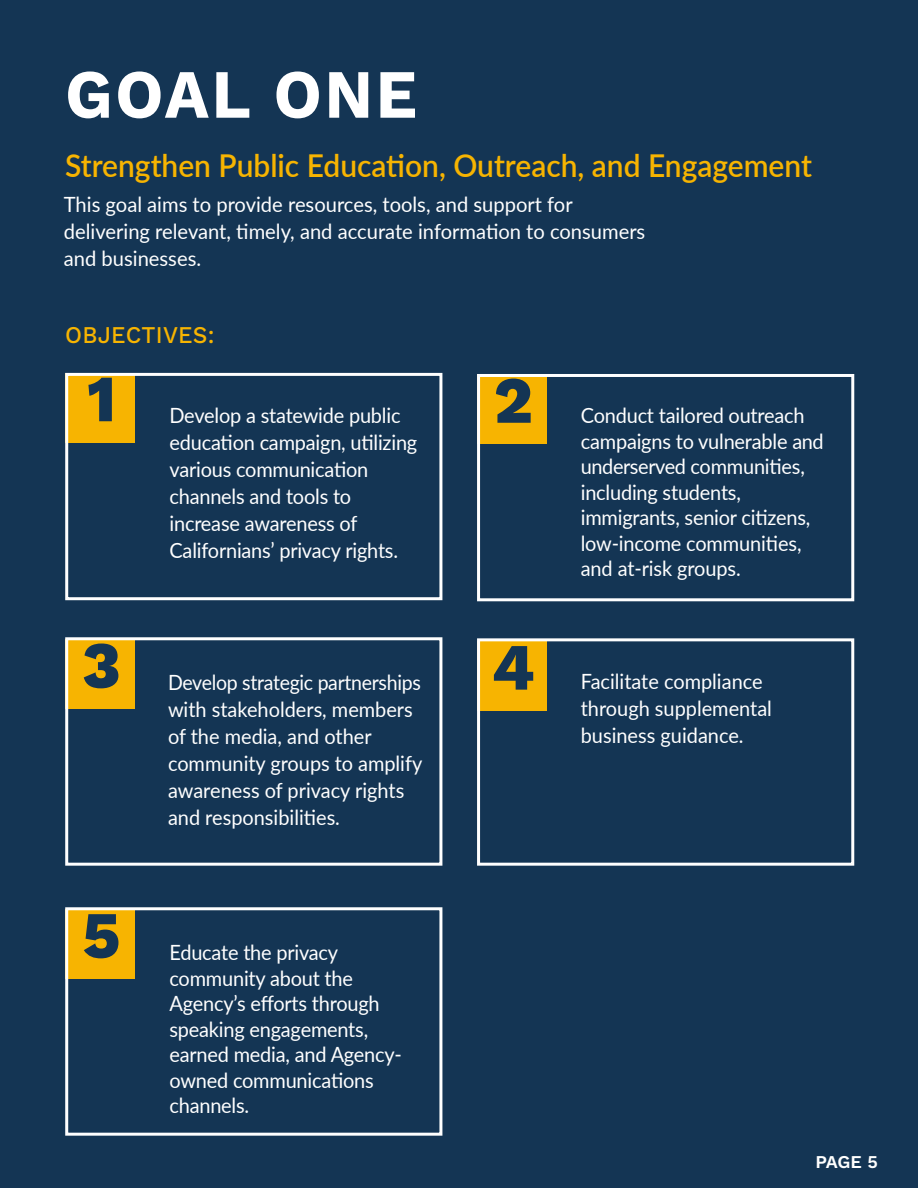
<style>
.page{position:relative;width:918px;height:1188px;background:#143554}
.page>*{position:absolute;margin:0;border:0;box-sizing:border-box;transform-origin:0 0}
.t1{font:700 69px "Work Sans";letter-spacing:.04em;color:#fff;scale:.95 1}
.t2{font:800 66px "Work Sans";color:#143554}
.t3{font:600 31.5px "Lato";color:#f7b401;scale:.95 1}
.t4{font:500 24px "Work Sans";letter-spacing:.01em;color:#f7b401;scale:.95 1}
.t5{font:21px/25.5px "Lato";letter-spacing:-.01em;color:#fff;scale:.95 1}
.t6{font:21px/27px "Lato";letter-spacing:-.01em;color:#fff;scale:.93 1}
.t7{font:21px/27px "Lato";letter-spacing:-.01em;color:#fff;scale:.96 1}
.t8{font:600 18px "Work Sans";color:#fff}
</style>
<div class="page">
<div style="left:65px;top:639px;width:70px;height:70px;background:#f7b401"></div>
<div style="left:477px;top:374px;width:70px;height:70px;background:#f7b401"></div>
<div style="left:65px;top:373px;width:70px;height:69px;background:#f7b401"></div>
<div style="left:65px;top:373px;width:377px;height:227px;border:3px solid #fff"></div>
<div style="left:477px;top:641px;width:70px;height:70px;background:#f7b401"></div>
<div style="left:477px;top:374px;width:377px;height:227px;border:3px solid #fff"></div>
<div style="left:65px;top:637px;width:377px;height:229px;border:3px solid #fff"></div>
<div style="left:477px;top:638px;width:377px;height:228px;border:3px solid #fff"></div>
<div style="left:65px;top:909px;width:70px;height:70px;background:#f7b401"></div>
<div style="left:65px;top:907px;width:377px;height:229px;border:3px solid #fff"></div>
<h2 class="t1" style="left:65px;top:54px;width:372px">GOAL ONE</h2>
<h3 class="t3" style="left:65px;top:143px;width:788px">Strengthen Public Education, Outreach, and Engagement</h3>
<p class="t7" style="left:64px;top:190px;width:607px">This goal aims to provide resources, tools, and support for delivering relevant, timely, and accurate information to consumers and businesses.</p>
<h3 class="t4" style="left:65px;top:321px;width:159px">OBJECTIVES:</h3>
<p class="t2" style="left:87px;top:361px;width:31px">1</p>
<p class="t2" style="left:82px;top:627px;width:40px">3</p>
<p class="t2" style="left:83px;top:897px;width:39px">5</p>
<p class="t2" style="left:494px;top:362px;width:40px">2</p>
<p class="t5" style="left:170px;top:401px;width:262px;line-height:27px">Develop a statewide public education campaign, utilizing various communication channels and tools to increase awareness of<br>Californians’ privacy rights.</p>
<p class="t5" style="left:581px;top:402px;width:257px">Conduct tailored outreach campaigns to vulnerable and underserved communities, including students, immigrants, senior citizens, low-income communities, and at-risk groups.</p>
<p class="t2" style="left:492px;top:629px;width:44px">4</p>
<p class="t6" style="left:168px;top:668px;width:275px">Develop strategic partnerships with stakeholders, members of the media, and other community groups to amplify awareness of privacy rights and responsibilities.</p>
<p class="t5" style="left:581px;top:667px;width:203px;line-height:27px">Facilitate compliance through supplemental business guidance.</p>
<p class="t5" style="left:170px;top:939px;width:246px">Educate the privacy community about the<br>Agency’s efforts through speaking engagements, earned media, and Agency&shy;owned communications channels.</p>
<p class="t8" style="left:815px;top:1151px;width:64px">PAGE 5</p>
</div>
